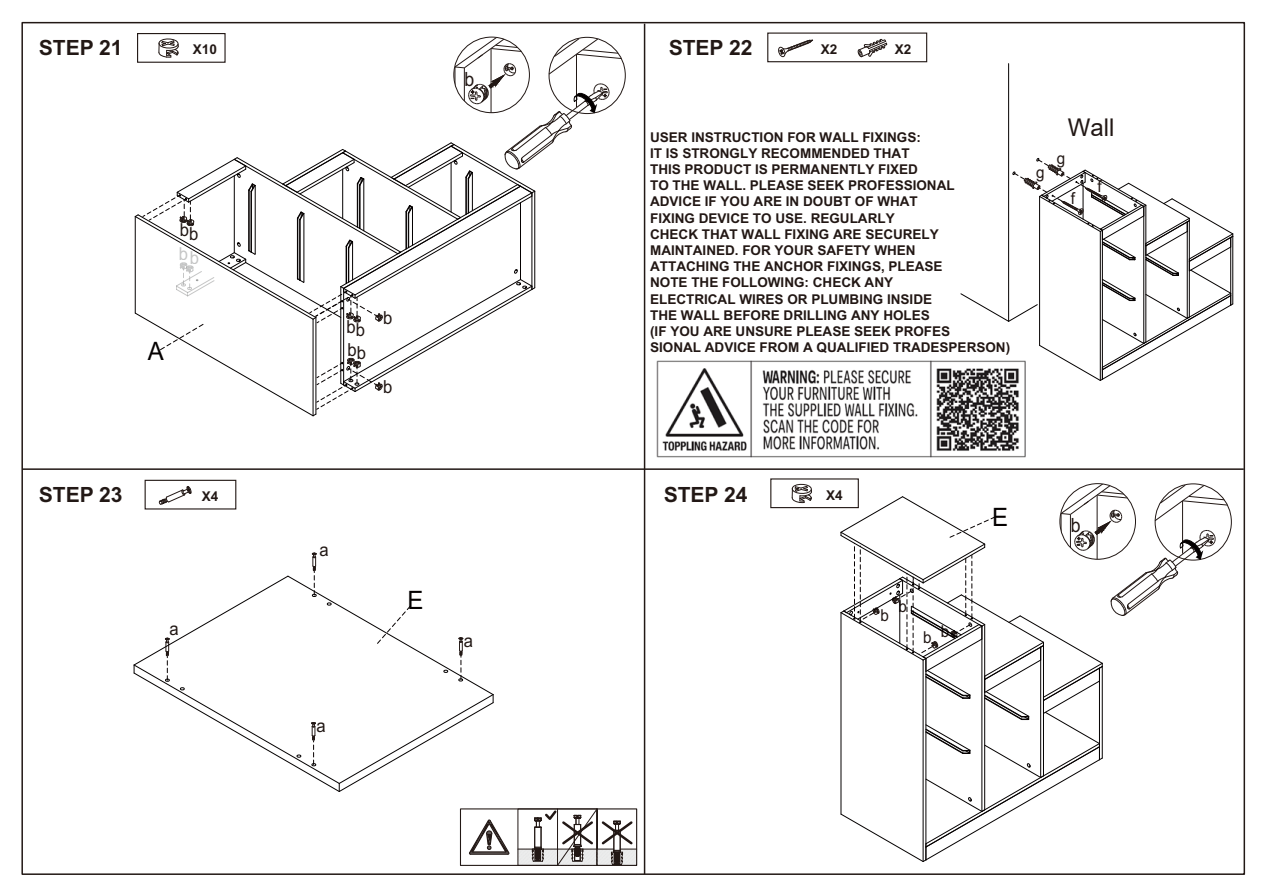
<style>
.page{position:relative;width:1263px;height:893px;background:#fff}
.page>*{position:absolute;margin:0;border:0;box-sizing:border-box;transform-origin:0 0}
.t1{font:25.2px "Arial";color:#040000;scale:.95 1}
.t2{font:24.45px "Arial";color:#221815}
.t3{font:700 21px "Arial";color:#221815}
.t4{font:19.65px "Arial Narrow";color:#231815;scale:1.1 1}
.t5{font:18px "Arial Narrow";color:#221815;scale:1.13 1}
.t6{font:18px "Arial Narrow";color:#9fa0a0;scale:1.13 1}
.t7{font:16.5px "Arial Narrow";color:#221815;scale:1.13 1}
.t8{font:700 13.5px/16.2px "Arial";color:#221714}
.t9{font:700 13.5px "Arial";color:#221815}
</style>
<div class="page">
<hr style="left:22px;top:468px;width:1222px;height:2px;background:#221815">
<hr style="left:644px;top:24px;width:1px;height:850px;background:#221815">
<div style="left:137px;top:33px;width:89px;height:30px;border:1px solid #221815"></div>
<div style="left:770px;top:478px;width:89px;height:30px;border:1px solid #221815"></div>
<svg style="left:791px;top:483px;width:21px;height:20px"></svg>
<div style="left:767px;top:33px;width:160px;height:29px;border:1px solid #221815"></div>
<svg style="left:469px;top:819px;width:41px;height:36px"></svg>
<div style="left:460px;top:808px;width:138px;height:58px;border:1px solid #221815"></div>
<svg style="left:517px;top:808px;width:120px;height:58px"></svg>
<div style="left:145px;top:480px;width:91px;height:29px;border:1px solid #221815"></div>
<svg style="left:159px;top:486px;width:33px;height:19px"></svg>
<svg style="left:134px;top:37px;width:492px;height:380px"></svg>
<svg style="left:133px;top:552px;width:361px;height:240px"></svg>
<svg style="left:840px;top:483px;width:392px;height:379px"></svg>
<hr style="left:1008px;top:64px;width:1px;height:257px;background:#040000">
<svg style="left:778px;top:39px;width:36px;height:18px"></svg>
<svg style="left:857px;top:39px;width:30px;height:19px"></svg>
<svg style="left:960px;top:158px;width:274px;height:223px"></svg>
<img style="left:656px;top:356px;width:376px;height:102px">
<h3 class="t3" style="left:39px;top:36px;width:85px">STEP 21</h3>
<p class="t9" style="left:193px;top:42px;width:26px">X10</p>
<h3 class="t3" style="left:669px;top:36px;width:85px">STEP 22</h3>
<h3 class="t4" style="left:465px;top:68px;width:10px">b</h3>
<p class="t9" style="left:821px;top:41px;width:18px">X2</p>
<p class="t9" style="left:895px;top:41px;width:18px">X2</p>
<h3 class="t5" style="left:180px;top:222px;width:18px">bb</h3>
<h3 class="t6" style="left:178px;top:245px;width:20px">bb</h3>
<h1 class="t1" style="left:148px;top:334px;width:18px">A</h1>
<h3 class="t5" style="left:346px;top:318px;width:18px">bb</h3>
<h3 class="t5" style="left:348px;top:341px;width:18px">bb</h3>
<h3 class="t5" style="left:383px;top:308px;width:10px">b</h3>
<h3 class="t5" style="left:383px;top:377px;width:10px">b</h3>
<p class="t8" style="left:650px;top:129px;width:362px">USER INSTRUCTION FOR WALL FIXINGS:<br>IT IS STRONGLY RECOMMENDED THAT<br>THIS PRODUCT IS PERMANENTLY FIXED<br>TO THE WALL. PLEASE SEEK PROFESSIONAL<br>ADVICE IF YOU ARE IN DOUBT OF WHAT<br>FIXING DEVICE TO USE. REGULARLY<br>CHECK THAT WALL FIXING ARE SECURELY MAINTAINED. FOR YOUR SAFETY WHEN<br>ATTACHING THE ANCHOR FIXINGS, PLEASE<br>NOTE THE FOLLOWING: CHECK ANY<br>ELECTRICAL WIRES OR PLUMBING INSIDE<br>THE WALL BEFORE DRILLING ANY HOLES<br>(IF YOU ARE UNSURE PLEASE SEEK PROFES<br>SIONAL ADVICE FROM A QUALIFIED TRADESPERSON)</p>
<p class="t7" style="left:1036px;top:163px;width:9px">g</p>
<h2 class="t2" style="left:1068px;top:110px;width:48px">Wall</h2>
<p class="t7" style="left:1057px;top:148px;width:9px">g</p>
<p class="t7" style="left:1071px;top:189px;width:5px">f</p>
<p class="t7" style="left:1097px;top:177px;width:5px">f</p>
<h3 class="t3" style="left:39px;top:483px;width:85px">STEP 23</h3>
<h3 class="t3" style="left:664px;top:483px;width:85px">STEP 24</h3>
<p class="t9" style="left:202px;top:488px;width:18px">X4</p>
<h3 class="t5" style="left:169px;top:619px;width:10px">a</h3>
<h3 class="t5" style="left:320px;top:539px;width:10px">a</h3>
<h3 class="t5" style="left:317px;top:715px;width:10px">a</h3>
<h1 class="t1" style="left:408px;top:583px;width:18px">E</h1>
<h3 class="t5" style="left:464px;top:630px;width:10px">a</h3>
<p class="t9" style="left:826px;top:487px;width:18px">X4</p>
<p class="t7" style="left:880px;top:606px;width:9px">b</p>
<p class="t7" style="left:898px;top:597px;width:9px">b</p>
<p class="t7" style="left:923px;top:628px;width:9px">b</p>
<p class="t7" style="left:941px;top:622px;width:9px">b</p>
<h1 class="t1" style="left:992px;top:500px;width:18px">E</h1>
<h3 class="t4" style="left:1071px;top:514px;width:10px">b</h3>
</div>
